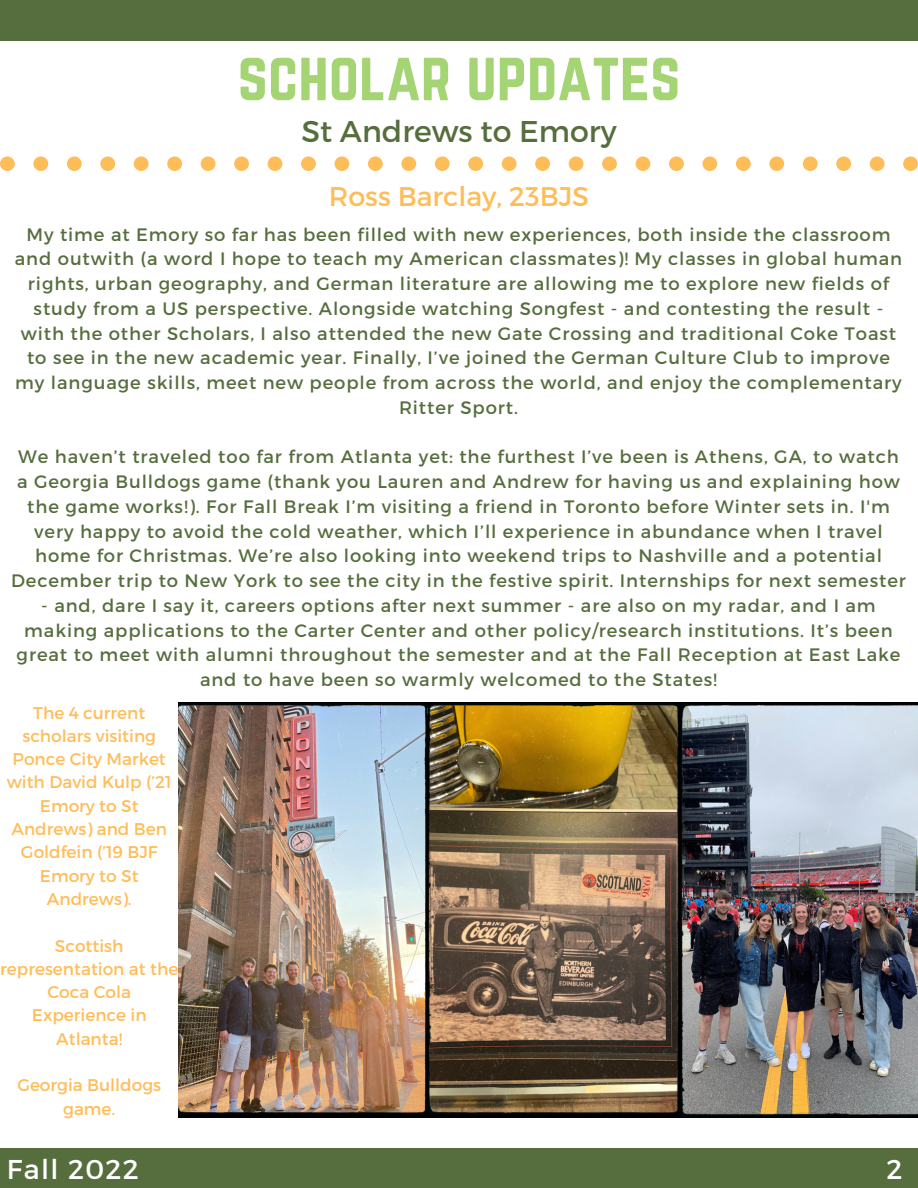
<style>
.page{position:relative;width:918px;height:1188px;background:#fff}
.page>*{position:absolute;margin:0;border:0;box-sizing:border-box;transform-origin:0 0}
.t1{font:60.75px "Norwester";color:#a5d475}
.t2{font:30px "Montserrat";color:#566e3e}
.t3{font:27.15px "Montserrat";letter-spacing:.05em;color:#fff}
.t4{font:27px "Montserrat";color:#ffbd59}
.t5{font:18px/24.8px "Montserrat";letter-spacing:.05em;color:#566e3e;text-align:center}
.t6{font:16.95px/23.2px "Montserrat";color:#ffbd59;text-align:center}
</style>
<div class="page">
<div style="left:0;top:0;width:918px;height:41px;background:#566e3e"></div>
<div style="left:0;top:1149px;width:918px;height:39px;background:#566e3e"></div>
<div style="left:0;top:156px;width:15px;height:15px;background:#ffbd59;border-radius:50%"></div>
<div style="left:33px;top:156px;width:15px;height:15px;background:#ffbd59;border-radius:50%"></div>
<div style="left:67px;top:156px;width:15px;height:15px;background:#ffbd59;border-radius:50%"></div>
<div style="left:100px;top:156px;width:15px;height:15px;background:#ffbd59;border-radius:50%"></div>
<div style="left:134px;top:156px;width:15px;height:15px;background:#ffbd59;border-radius:50%"></div>
<div style="left:167px;top:156px;width:15px;height:15px;background:#ffbd59;border-radius:50%"></div>
<div style="left:201px;top:156px;width:14px;height:15px;background:#ffbd59;border-radius:50%"></div>
<div style="left:234px;top:156px;width:15px;height:15px;background:#ffbd59;border-radius:50%"></div>
<div style="left:268px;top:156px;width:14px;height:15px;background:#ffbd59;border-radius:50%"></div>
<div style="left:301px;top:156px;width:15px;height:15px;background:#ffbd59;border-radius:50%"></div>
<div style="left:334px;top:156px;width:15px;height:15px;background:#ffbd59;border-radius:50%"></div>
<div style="left:368px;top:156px;width:15px;height:15px;background:#ffbd59;border-radius:50%"></div>
<div style="left:401px;top:156px;width:15px;height:15px;background:#ffbd59;border-radius:50%"></div>
<div style="left:435px;top:156px;width:15px;height:15px;background:#ffbd59;border-radius:50%"></div>
<div style="left:468px;top:156px;width:15px;height:15px;background:#ffbd59;border-radius:50%"></div>
<div style="left:502px;top:156px;width:15px;height:15px;background:#ffbd59;border-radius:50%"></div>
<div style="left:535px;top:156px;width:15px;height:15px;background:#ffbd59;border-radius:50%"></div>
<div style="left:569px;top:156px;width:14px;height:15px;background:#ffbd59;border-radius:50%"></div>
<div style="left:602px;top:156px;width:15px;height:15px;background:#ffbd59;border-radius:50%"></div>
<div style="left:636px;top:156px;width:14px;height:15px;background:#ffbd59;border-radius:50%"></div>
<div style="left:669px;top:156px;width:15px;height:15px;background:#ffbd59;border-radius:50%"></div>
<div style="left:702px;top:156px;width:15px;height:15px;background:#ffbd59;border-radius:50%"></div>
<div style="left:736px;top:156px;width:15px;height:15px;background:#ffbd59;border-radius:50%"></div>
<div style="left:769px;top:156px;width:15px;height:15px;background:#ffbd59;border-radius:50%"></div>
<div style="left:803px;top:156px;width:15px;height:15px;background:#ffbd59;border-radius:50%"></div>
<div style="left:836px;top:156px;width:15px;height:15px;background:#ffbd59;border-radius:50%"></div>
<div style="left:870px;top:156px;width:15px;height:15px;background:#ffbd59;border-radius:50%"></div>
<div style="left:903px;top:156px;width:15px;height:15px;background:#ffbd59;border-radius:50%"></div>
<img style="left:179px;top:702px;width:739px;height:416px">
<h1 class="t1" style="left:238px;top:40px;width:444px">SCHOLAR UPDATES</h1>
<h2 class="t2" style="left:301px;top:112px;width:317px">St Andrews to Emory</h2>
<h3 class="t4" style="left:329px;top:178px;width:262px">Ross Barclay, 23BJS</h3>
<p class="t5" style="left:15px;top:221px;width:889px">My time at Emory so far has been filled with new experiences, both inside the classroom and outwith (a word I hope to teach my American classmates)! My classes in global human rights, urban geography, and German literature are allowing me to explore new fields of study from a US perspective. Alongside watching Songfest - and contesting the result - with the other Scholars, I also attended the new Gate Crossing and traditional Coke Toast to see in the new academic year. Finally, I’ve joined the German Culture Club to improve my language skills, meet new people from across the world, and enjoy the complementary Ritter Sport.</p>
<p class="t5" style="left:11px;top:444px;width:896px">We haven’t traveled too far from Atlanta yet: the furthest I’ve been is Athens, GA, to watch a Georgia Bulldogs game (thank you Lauren and Andrew for having us and explaining how the game works!). For Fall Break I’m visiting a friend in Toronto before Winter sets in. I'm very happy to avoid the cold weather, which I’ll experience in abundance when I travel home for Christmas. We’re also looking into weekend trips to Nashville and a potential December trip to New York to see the city in the festive spirit. Internships for next semester</p>
<p class="t5" style="left:17px;top:592px;width:885px">- and, dare I say it, careers options after next summer - are also on my radar, and I am making applications to the Carter Center and other policy/research institutions. It’s been great to meet with alumni throughout the semester and at the Fall Reception at East Lake and to have been so warmly welcomed to the States!</p>
<p class="t6" style="left:7px;top:700px;width:166px">The 4 current scholars visiting<br>Ponce City Market with David Kulp (’21<br>Emory to St<br>Andrews) and Ben<br>Goldfein (’19 BJF<br>Emory to St<br>Andrews).</p>
<p class="t6" style="left:0;top:933px;width:180px">Scottish representation at the<br>Coca Cola<br>Experience in<br>Atlanta!</p>
<p class="t6" style="left:17px;top:1073px;width:145px">Georgia Bulldogs game.</p>
<h3 class="t3" style="left:7px;top:1151px;width:134px">Fall 2022</h3>
<h3 class="t3" style="left:886px;top:1151px;width:17px">2</h3>
</div>
